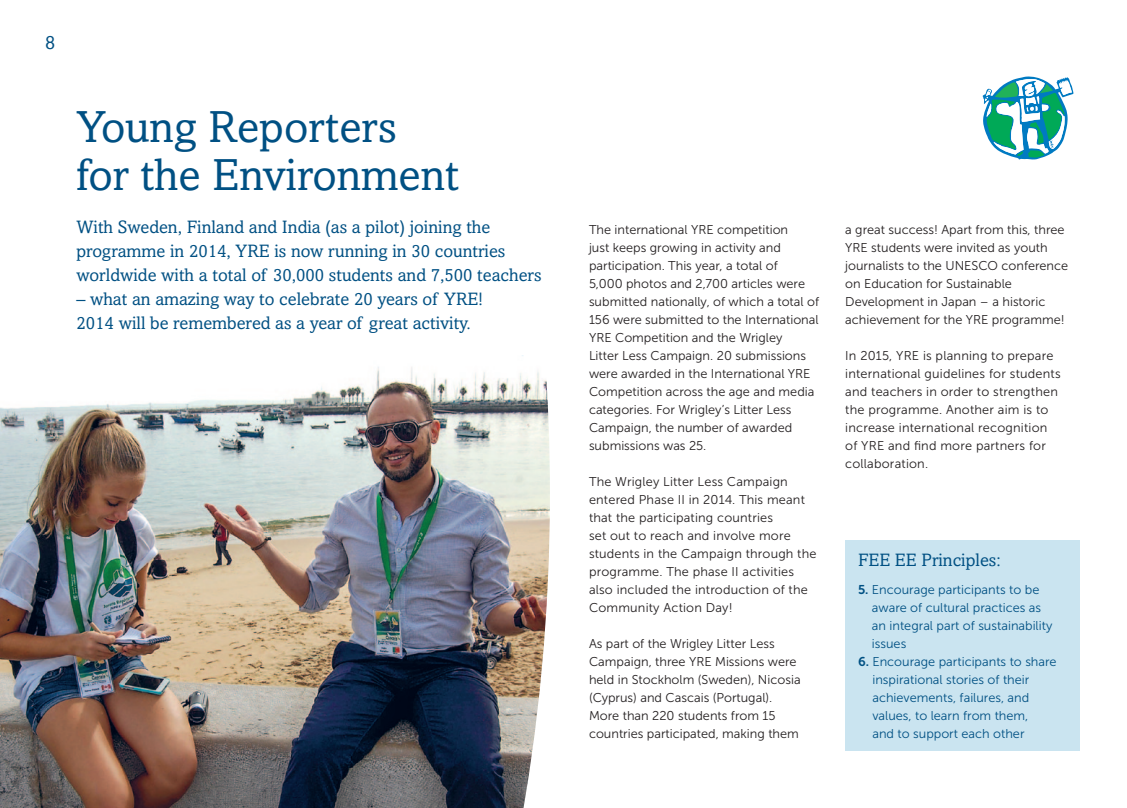
<style>
.page{position:relative;width:1127px;height:808px;background:#fff}
.page>*{position:absolute;margin:0;border:0;box-sizing:border-box;transform-origin:0 0}
.t1{font:45px/48px "Amasis";color:#005083}
.t2{font:19.5px "Amasis";color:#005083}
.t3{font:18px/24px "Amasis";color:#005083}
.t4{font:12.75px/18px "Museo Sans 300";color:#231f20}
.t5{font:12.75px/18px "Museo Sans 300";color:#005083}
.s1{font-family:"Museo Sans 700"}
</style>
<div class="page">
<img style="left:0;top:367px;width:462px;height:441px">
<img style="left:462px;top:355px;width:88px;height:453px">
<div style="left:845px;top:540px;width:235px;height:211px;background:#cae4f0"></div>
<svg style="left:982px;top:77px;width:92px;height:83px"></svg>
<h2 class="t2" style="left:45px;top:31px;width:12px">8</h2>
<h1 class="t1" style="left:77px;top:103px;width:384px">Young Reporters for the Environment</h1>
<h3 class="t3" style="left:77px;top:215px;width:466px">With Sweden, Finland and India (as a pilot) joining the programme in 2014, YRE is now running in 30 countries worldwide with a total of 30,000 students and 7,500 teachers</h3>
<h3 class="t3" style="left:77px;top:287px;width:408px">– what an amazing way to celebrate 20 years of YRE!<br>2014 will be remembered as a year of great activity.</h3>
<p class="t4" style="left:589px;top:221px;width:232px">The international YRE competition<br>just keeps growing in activity and participation. This year, a total of<br>5,000 photos and 2,700 articles were submitted nationally, of which a total of 156 were submitted to the International YRE Competition and the Wrigley<br>Litter Less Campaign. 20 submissions were awarded in the International YRE Competition across the age and media categories. For Wrigley’s Litter Less Campaign, the number of awarded submissions was 25.</p>
<p class="t4" style="left:589px;top:473px;width:229px">The Wrigley Litter Less Campaign entered Phase II in 2014. This meant that the participating countries<br>set out to reach and involve more students in the Campaign through the programme. The phase II activities also included the introduction of the Community Action Day!</p>
<p class="t4" style="left:589px;top:635px;width:213px">As part of the Wrigley Litter Less Campaign, three YRE Missions were held in Stockholm (Sweden), Nicosia (Cyprus) and Cascais (Portugal).<br>More than 220 students from 15 countries participated, making them</p>
<p class="t4" style="left:845px;top:221px;width:224px">a great success! Apart from this, three YRE students were invited as youth journalists to the UNESCO conference on Education for Sustainable Development in Japan – a historic achievement for the YRE programme!</p>
<p class="t4" style="left:845px;top:347px;width:217px">In 2015, YRE is planning to prepare international guidelines for students and teachers in order to strengthen the programme. Another aim is to increase international recognition of YRE and find more partners for collaboration.</p>
<h3 class="t3" style="left:858px;top:547px;width:144px">FEE EE Principles:</h3>
<p class="t5" style="left:872px;top:581px;width:182px;text-indent:-14px"><span class="s1">5.</span> Encourage participants to be aware of cultural practices as an integral part of sustainability issues</p>
<p class="t5" style="left:872px;top:653px;width:186px;text-indent:-14px"><span class="s1">6.</span> Encourage participants to share inspirational stories of their achievements, failures, and values, to learn from them,<br>and to support each other</p>
</div>
